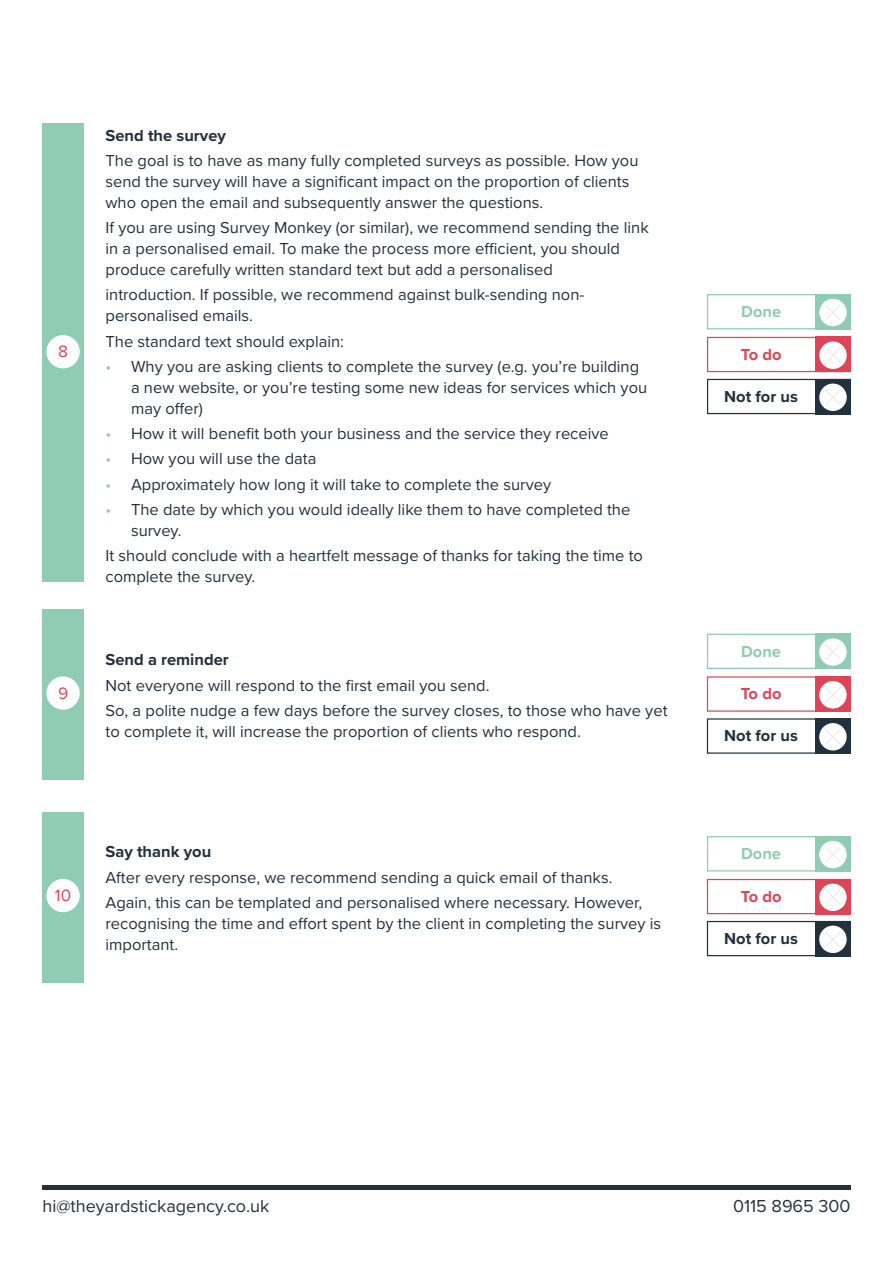
<style>
.page{position:relative;width:893px;height:1263px;background:#fff}
.page>*{position:absolute;margin:0;border:0;box-sizing:border-box;transform-origin:0 0}
.t1{font:18px "Proxima Nova";color:#23313d}
.t2{font:17.1px "Proxima Nova";color:#dd4557}
.t3{font:16.5px/21px "Proxima Nova";color:#23313d}
.t4{font:700 16.5px "Proxima Nova";color:#23313d}
.t5{font:700 16.5px "Proxima Nova";color:#90cbb3}
.t6{font:700 16.5px "Proxima Nova";letter-spacing:-.05em;color:#dd4557}
.s1{color:#90cbb3}
</style>
<div class="page">
<div style="left:815px;top:294px;width:36px;height:35px;background:#90cbb3"></div>
<div style="left:819px;top:299px;width:28px;height:27px;background:#fff;border-radius:50%"></div>
<svg style="left:826px;top:305px;width:14px;height:15px"></svg>
<div style="left:815px;top:337px;width:36px;height:35px;background:#dd4557"></div>
<div style="left:819px;top:342px;width:28px;height:27px;background:#fff;border-radius:50%"></div>
<svg style="left:826px;top:348px;width:14px;height:15px"></svg>
<div style="left:815px;top:379px;width:36px;height:35px;background:#23313d"></div>
<div style="left:819px;top:384px;width:28px;height:27px;background:#fff;border-radius:50%"></div>
<svg style="left:826px;top:390px;width:14px;height:15px"></svg>
<div style="left:707px;top:379px;width:144px;height:35px;border:1px solid #23313d"></div>
<div style="left:707px;top:337px;width:144px;height:35px;border:1px solid #dd4557"></div>
<div style="left:707px;top:294px;width:144px;height:35px;border:1px solid #90cbb3"></div>
<div style="left:43px;top:123px;width:41px;height:459px;background:#90cbb3"></div>
<div style="left:46px;top:335px;width:34px;height:33px;background:#fff;border-radius:50%"></div>
<hr style="left:43px;top:1185px;width:808px;height:4px;background:#23313d">
<div style="left:815px;top:634px;width:36px;height:35px;background:#90cbb3"></div>
<div style="left:819px;top:638px;width:28px;height:28px;background:#fff;border-radius:50%"></div>
<svg style="left:826px;top:645px;width:14px;height:14px"></svg>
<div style="left:815px;top:676px;width:36px;height:36px;background:#dd4557"></div>
<div style="left:819px;top:681px;width:28px;height:27px;background:#fff;border-radius:50%"></div>
<svg style="left:826px;top:688px;width:14px;height:14px"></svg>
<div style="left:815px;top:718px;width:36px;height:36px;background:#23313d"></div>
<div style="left:819px;top:723px;width:28px;height:27px;background:#fff;border-radius:50%"></div>
<svg style="left:826px;top:730px;width:14px;height:14px"></svg>
<div style="left:707px;top:718px;width:144px;height:36px;border:1px solid #23313d"></div>
<div style="left:707px;top:676px;width:144px;height:36px;border:1px solid #dd4557"></div>
<div style="left:707px;top:634px;width:144px;height:35px;border:1px solid #90cbb3"></div>
<div style="left:815px;top:836px;width:36px;height:35px;background:#90cbb3"></div>
<div style="left:819px;top:841px;width:28px;height:27px;background:#fff;border-radius:50%"></div>
<svg style="left:826px;top:847px;width:14px;height:15px"></svg>
<div style="left:815px;top:879px;width:36px;height:35px;background:#dd4557"></div>
<div style="left:819px;top:883px;width:28px;height:28px;background:#fff;border-radius:50%"></div>
<svg style="left:826px;top:890px;width:14px;height:15px"></svg>
<div style="left:815px;top:921px;width:36px;height:35px;background:#23313d"></div>
<div style="left:819px;top:926px;width:28px;height:27px;background:#fff;border-radius:50%"></div>
<svg style="left:826px;top:932px;width:14px;height:15px"></svg>
<div style="left:707px;top:921px;width:144px;height:35px;border:1px solid #23313d"></div>
<div style="left:707px;top:879px;width:144px;height:35px;border:1px solid #dd4557"></div>
<div style="left:707px;top:836px;width:144px;height:35px;border:1px solid #90cbb3"></div>
<div style="left:43px;top:609px;width:41px;height:171px;background:#90cbb3"></div>
<div style="left:43px;top:812px;width:41px;height:170px;background:#90cbb3"></div>
<div style="left:46px;top:676px;width:34px;height:34px;background:#fff;border-radius:50%"></div>
<div style="left:46px;top:879px;width:34px;height:33px;background:#fff;border-radius:50%"></div>
<p class="t2" style="left:58px;top:339px;width:11px">8</p>
<p class="t2" style="left:58px;top:680px;width:12px">9</p>
<p class="t4" style="left:106px;top:123px;width:122px">Send the survey</p>
<p class="t3" style="left:106px;top:149px;width:534px">The goal is to have as many fully completed surveys as possible. How you send the survey will have a significant impact on the proportion of clients who open the email and subsequently answer the questions.</p>
<p class="t3" style="left:106px;top:216px;width:545px">If you are using Survey Monkey (or similar), we recommend sending the link in a personalised email. To make the process more efficient, you should produce carefully written standard text but add a personalised</p>
<p class="t3" style="left:106px;top:284px;width:480px">introduction. If possible, we recommend against bulk-sending non&shy;personalised emails.</p>
<p class="t3" style="left:106px;top:330px;width:240px">The standard text should explain:</p>
<p class="t3" style="left:131px;top:355px;width:518px;text-indent:-26px"><span class="s1">•</span> Why you are asking clients to complete the survey (e.g. you’re building a new website, or you’re testing some new ideas for services which you may offer)</p>
<p class="t3" style="left:106px;top:422px;width:505px"><span class="s1">•</span> How it will benefit both your business and the service they receive</p>
<p class="t3" style="left:106px;top:448px;width:212px"><span class="s1">•</span> How you will use the data</p>
<p class="t3" style="left:106px;top:473px;width:447px"><span class="s1">•</span> Approximately how long it will take to complete the survey</p>
<p class="t3" style="left:131px;top:498px;width:501px;text-indent:-26px"><span class="s1">•</span> The date by which you would ideally like them to have completed the survey.</p>
<p class="t3" style="left:106px;top:544px;width:539px">It should conclude with a heartfelt message of thanks for taking the time to complete the survey.</p>
<p class="t4" style="left:106px;top:647px;width:125px">Send a reminder</p>
<p class="t3" style="left:106px;top:672px;width:563px;line-height:25.2px">Not everyone will respond to the first email you send.<br>So, a polite nudge a few days before the survey closes, to those who have yet</p>
<p class="t3" style="left:106px;top:720px;width:477px">to complete it, will increase the proportion of clients who respond.</p>
<p class="t2" style="left:55px;top:883px;width:18px">10</p>
<p class="t4" style="left:106px;top:839px;width:107px">Say thank you</p>
<p class="t3" style="left:106px;top:864px;width:538px;line-height:25.2px">After every response, we recommend sending a quick email of thanks.<br>Again, this can be templated and personalised where necessary. However,</p>
<p class="t3" style="left:106px;top:912px;width:557px">recognising the time and effort spent by the client in completing the survey is important.</p>
<p class="t5" style="left:741px;top:300px;width:41px">Done</p>
<p class="t6" style="left:741px;top:342px;width:42px">To do</p>
<p class="t4" style="left:724px;top:384px;width:75px">Not for us</p>
<p class="t5" style="left:741px;top:639px;width:41px">Done</p>
<p class="t6" style="left:741px;top:681px;width:42px">To do</p>
<p class="t4" style="left:724px;top:723px;width:75px">Not for us</p>
<p class="t5" style="left:741px;top:842px;width:41px">Done</p>
<p class="t6" style="left:741px;top:884px;width:42px">To do</p>
<p class="t4" style="left:724px;top:926px;width:75px">Not for us</p>
<p class="t1" style="left:43px;top:1193px;width:228px">hi@theyardstickagency.co.uk</p>
<p class="t1" style="left:733px;top:1193px;width:119px">0115 8965 300</p>
</div>
